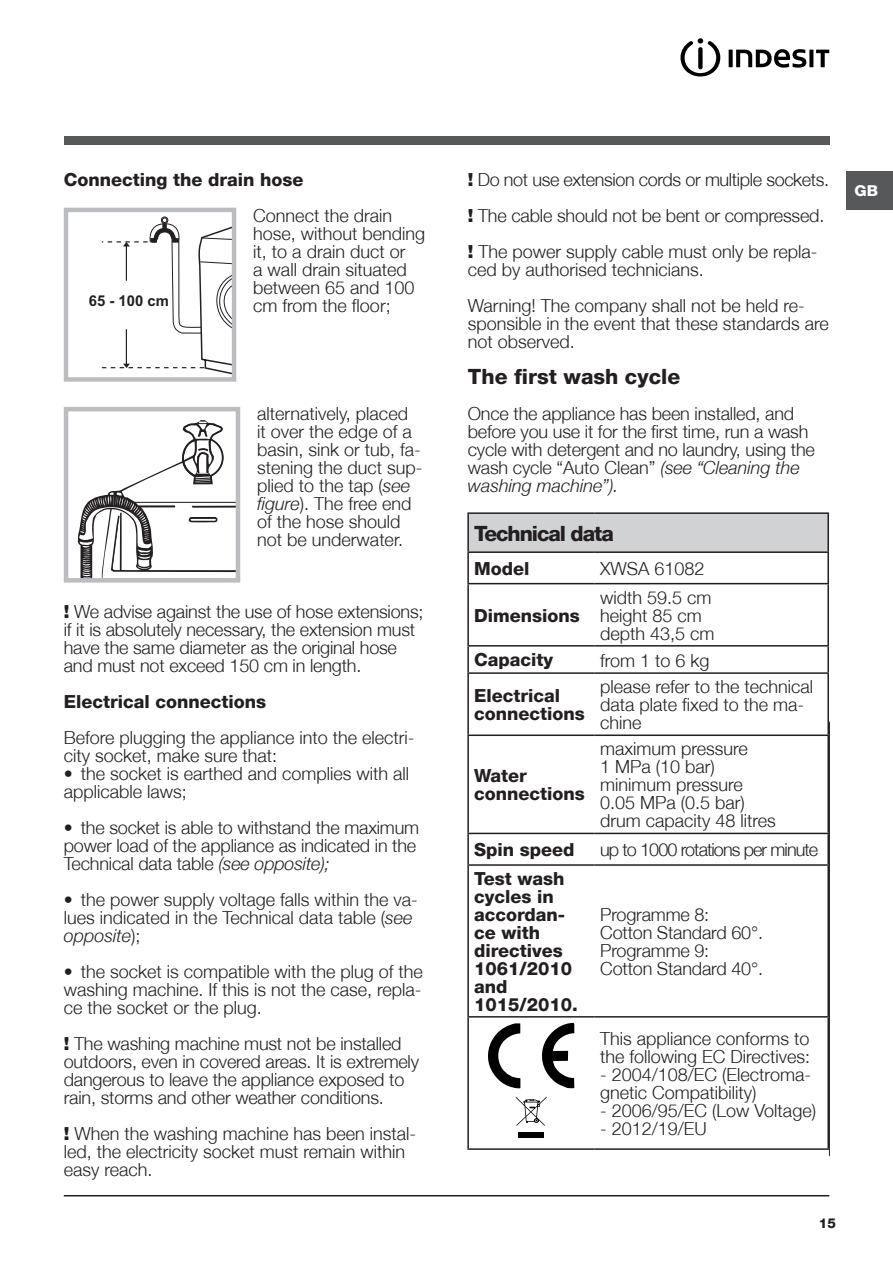
<style>
.page{position:relative;width:893px;height:1263px;background:#fff}
.page>*{position:absolute;margin:0;border:0;box-sizing:border-box;transform-origin:0 0}
.t1{font:800 21px "Helvetica Neue";color:#231f20}
.t2{font:800 21px "Helvetica Neue";letter-spacing:-.05em;color:#231f20}
.t3{font:300 18px/18px "Helvetica Neue";color:#231f20}
.t4{font:800 18px/18px "Helvetica Neue";color:#231f20}
.t5{font:300 18px "Helvetica Neue";letter-spacing:-.05em;color:#231f20}
.t6{font:700 15px "Arial";color:#231f20}
.t7{font:800 15px "Helvetica Neue";color:#fff;scale:1.05 1}
.t8{font:800 13.5px "Helvetica Neue";color:#231f20}
.s1{font-style:italic}
.s2{font-weight:900}
</style>
<div class="page">
<hr style="left:64px;top:1195px;width:765px;height:1px;background:#231f20">
<div style="left:846px;top:172px;width:47px;height:38px;background:#57585a"></div>
<div style="left:64px;top:136px;width:765px;height:9px;background:#57585a"></div>
<svg style="left:680px;top:38px;width:40px;height:38px"></svg>
<svg style="left:729px;top:50px;width:4px;height:17px"></svg>
<svg style="left:736px;top:49px;width:70px;height:19px"></svg>
<svg style="left:809px;top:50px;width:4px;height:17px"></svg>
<svg style="left:816px;top:50px;width:13px;height:17px"></svg>
<div style="left:162px;top:217px;width:6px;height:7px;background:#332f30;border-radius:50%"></div>
<div style="left:161px;top:217px;width:7px;height:7px;border:1px solid #231f20;border-radius:50%"></div>
<svg style="left:101px;top:218px;width:130px;height:156px"></svg>
<div style="left:64px;top:208px;width:172px;height:174px;border:4px solid #bcbdc0"></div>
<div style="left:64px;top:407px;width:176px;height:176px;border:5px solid #bcbdc0"></div>
<svg style="left:76px;top:420px;width:162px;height:160px"></svg>
<hr style="left:829px;top:722px;width:1px;height:434px;background:#231f20">
<div style="left:468px;top:513px;width:360px;height:39px;background:#d1d2d4"></div>
<hr style="left:467px;top:512px;width:127px;height:2px;background:#231f20">
<hr style="left:467px;top:514px;width:2px;height:37px;background:#231f20">
<hr style="left:594px;top:512px;width:235px;height:2px;background:#231f20">
<hr style="left:827px;top:514px;width:2px;height:37px;background:#231f20">
<hr style="left:594px;top:551px;width:235px;height:2px;background:#231f20">
<hr style="left:827px;top:553px;width:2px;height:30px;background:#231f20">
<hr style="left:467px;top:551px;width:127px;height:2px;background:#231f20">
<hr style="left:467px;top:553px;width:2px;height:30px;background:#231f20">
<hr style="left:467px;top:583px;width:127px;height:1px;background:#231f20">
<hr style="left:467px;top:584px;width:2px;height:61px;background:#231f20">
<hr style="left:594px;top:583px;width:235px;height:1px;background:#231f20">
<hr style="left:827px;top:584px;width:2px;height:61px;background:#231f20">
<hr style="left:467px;top:645px;width:127px;height:1px;background:#231f20">
<hr style="left:467px;top:646px;width:2px;height:26px;background:#231f20">
<hr style="left:594px;top:645px;width:235px;height:1px;background:#231f20">
<hr style="left:827px;top:646px;width:2px;height:26px;background:#231f20">
<hr style="left:467px;top:672px;width:127px;height:2px;background:#231f20">
<hr style="left:467px;top:674px;width:2px;height:60px;background:#231f20">
<hr style="left:594px;top:672px;width:235px;height:2px;background:#231f20">
<hr style="left:827px;top:674px;width:2px;height:60px;background:#231f20">
<hr style="left:467px;top:734px;width:127px;height:2px;background:#231f20">
<hr style="left:467px;top:736px;width:2px;height:97px;background:#231f20">
<hr style="left:594px;top:734px;width:235px;height:2px;background:#231f20">
<hr style="left:827px;top:736px;width:2px;height:97px;background:#231f20">
<hr style="left:467px;top:833px;width:127px;height:1px;background:#231f20">
<hr style="left:467px;top:834px;width:2px;height:30px;background:#231f20">
<hr style="left:594px;top:833px;width:235px;height:1px;background:#231f20">
<hr style="left:827px;top:834px;width:2px;height:30px;background:#231f20">
<hr style="left:467px;top:864px;width:127px;height:2px;background:#231f20">
<hr style="left:467px;top:866px;width:2px;height:150px;background:#231f20">
<hr style="left:594px;top:864px;width:235px;height:2px;background:#231f20">
<hr style="left:827px;top:866px;width:2px;height:150px;background:#231f20">
<hr style="left:467px;top:1016px;width:127px;height:1px;background:#231f20">
<hr style="left:467px;top:1017px;width:2px;height:131px;background:#231f20">
<hr style="left:594px;top:1016px;width:235px;height:1px;background:#231f20">
<hr style="left:827px;top:1017px;width:2px;height:131px;background:#231f20">
<hr style="left:467px;top:1148px;width:127px;height:2px;background:#231f20">
<hr style="left:594px;top:1148px;width:235px;height:2px;background:#231f20">
<svg style="left:542px;top:1023px;width:32px;height:65px"></svg>
<svg style="left:488px;top:1023px;width:32px;height:65px"></svg>
<div style="left:518px;top:1132px;width:26px;height:5px;background:#000"></div>
<svg style="left:516px;top:1096px;width:31px;height:30px"></svg>
<p class="t4" style="left:64px;top:171px;width:241px">Connecting the drain hose</p>
<p class="t3" style="left:253px;top:206px;width:173px">Connect the drain hose, without bending it, to a drain duct or<br>a wall drain situated between 65 and 100 cm from the floor;</p>
<p class="t6" style="left:89px;top:291px;width:81px">65 - 100 cm</p>
<p class="t3" style="left:257px;top:404px;width:167px">alternatively, placed<br>it over the edge of a basin, sink or tub, fa&shy;stening the duct sup&shy;plied to the tap (<span class="s1">see figure</span>). The free end of the hose should not be underwater.</p>
<p class="t3" style="left:64px;top:602px;width:361px"><span class="s2">!</span> We advise against the use of hose extensions; if it is absolutely necessary, the extension must have the same diameter as the original hose and must not exceed 150 cm in length.</p>
<p class="t4" style="left:64px;top:693px;width:204px">Electrical connections</p>
<p class="t3" style="left:64px;top:728px;width:352px">Before plugging the appliance into the electri&shy;city socket, make sure that:</p>
<p class="t3" style="left:64px;top:764px;width:347px">• the socket is earthed and complies with all applicable laws;</p>
<p class="t3" style="left:64px;top:818px;width:357px">• the socket is able to withstand the maximum power load of the appliance as indicated in the<br>Technical data table <span class="s1">(see opposite);</span></p>
<p class="t3" style="left:64px;top:890px;width:356px">• the power supply voltage falls within the va&shy;lues indicated in the Technical data table (<span class="s1">see opposite</span>);</p>
<p class="t3" style="left:64px;top:962px;width:361px;text-align:justify">• the socket is compatible with the plug of the washing machine. If this is not the case, repla&shy;ce the socket or the plug.</p>
<p class="t3" style="left:64px;top:1034px;width:357px"><span class="s2">!</span> The washing machine must not be installed outdoors, even in covered areas. It is extremely dangerous to leave the appliance exposed to rain, storms and other weather conditions.</p>
<p class="t3" style="left:64px;top:1124px;width:354px"><span class="s2">!</span> When the washing machine has been instal&shy;led, the electricity socket must remain within easy reach.</p>
<p class="t3" style="left:468px;top:162px;width:363px;line-height:36px"><span class="s2">!</span> Do not use extension cords or multiple sockets. <span class="s2">!</span> The cable should not be bent or compressed. <span class="s2">!</span> The power supply cable must only be repla-</p>
<p class="t3" style="left:468px;top:252px;width:339px;line-height:36px">ced by authorised technicians.<br>Warning! The company shall not be held re-</p>
<p class="t3" style="left:468px;top:315px;width:363px">sponsible in the event that these standards are not observed.</p>
<p class="t1" style="left:468px;top:364px;width:214px">The first wash cycle</p>
<p class="t3" style="left:468px;top:405px;width:349px">Once the appliance has been installed, and before you use it for the first time, run a wash cycle with detergent and no laundry, using the wash cycle “Auto Clean” <span class="s1">(see “Cleaning the washing machine”).</span></p>
<p class="t2" style="left:474px;top:521px;width:141px">Technical data</p>
<p class="t4" style="left:474px;top:559px;width:57px">Model</p>
<p class="t3" style="left:600px;top:559px;width:106px">XWSA 61082</p>
<p class="t4" style="left:474px;top:606px;width:107px">Dimensions</p>
<p class="t3" style="left:600px;top:588px;width:116px">width 59.5 cm height 85 cm depth 43,5 cm</p>
<p class="t4" style="left:474px;top:651px;width:81px">Capacity</p>
<p class="t3" style="left:600px;top:651px;width:111px">from 1 to 6 kg</p>
<p class="t4" style="left:474px;top:687px;width:112px">Electrical connections</p>
<p class="t3" style="left:600px;top:677px;width:215px">please refer to the technical data plate fixed to the ma&shy;chine</p>
<p class="t4" style="left:474px;top:767px;width:112px">Water connections</p>
<p class="t3" style="left:600px;top:740px;width:177px">maximum pressure<br>1 MPa (10 bar) minimum pressure<br>0.05 MPa (0.5 bar) drum capacity 48 litres</p>
<p class="t4" style="left:474px;top:841px;width:102px">Spin speed</p>
<p class="t5" style="left:600px;top:839px;width:220px">up to 1000 rotations per minute</p>
<p class="t4" style="left:474px;top:869px;width:105px">Test wash cycles in accordan&shy;ce with directives<br>1061/2010 and<br>1015/2010.</p>
<p class="t3" style="left:600px;top:905px;width:164px">Programme 8:<br>Cotton Standard 60°.<br>Programme 9:<br>Cotton Standard 40°.</p>
<p class="t3" style="left:600px;top:1029px;width:212px">This appliance conforms to the following EC Directives:</p>
<p class="t3" style="left:600px;top:1065px;width:212px">- 2004/108/EC (Electroma&shy;gnetic Compatibility)</p>
<p class="t3" style="left:600px;top:1101px;width:217px">- 2006/95/EC (Low Voltage)</p>
<p class="t3" style="left:600px;top:1119px;width:108px">- 2012/19/EU</p>
<p class="t7" style="left:854px;top:181px;width:24px">GB</p>
<p class="t8" style="left:819px;top:1215px;width:19px">15</p>
</div>
